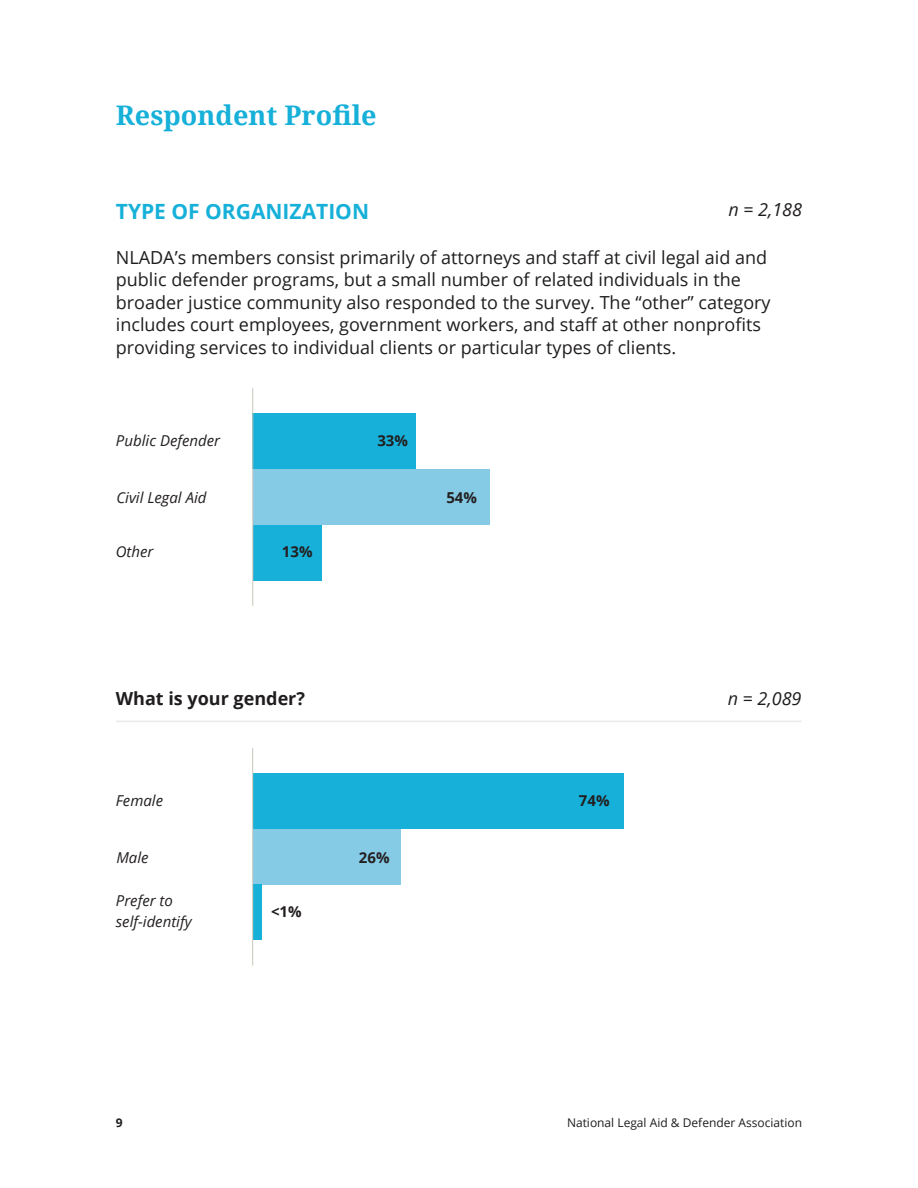
<style>
.page{position:relative;width:918px;height:1188px;background:#fff}
.page>*{position:absolute;margin:0;border:0;box-sizing:border-box;transform-origin:0 0}
.t1{font:700 27px "Droid Serif";color:#16b0d9}
.t2{font:700 21px "Open Sans";color:#16b0d9}
.t3{font:18px/22.5px "Open Sans";color:#201d1e}
.t4{font:700 18px "Open Sans";color:#201d1e}
.t5{font:italic 18px "Open Sans";color:#201d1e}
.t6{font:italic 15px "Open Sans";color:#231f20}
.t7{font:700 15px "Open Sans";color:#231f20}
.t8{font:12px "Open Sans";color:#201d1e}
.t9{font:700 12px "Open Sans";color:#201d1e}
</style>
<div class="page">
<div style="left:253px;top:773px;width:371px;height:56px;background:#16b0d9"></div>
<div style="left:253px;top:413px;width:163px;height:56px;background:#16b0d9"></div>
<div style="left:253px;top:829px;width:147px;height:56px;background:#86cbe6"></div>
<div style="left:254px;top:469px;width:236px;height:56px;background:#86cbe6"></div>
<div style="left:253px;top:885px;width:9px;height:55px;background:#16b0d9"></div>
<div style="left:253px;top:525px;width:68px;height:56px;background:#16b0d9"></div>
<hr style="left:252px;top:748px;width:1px;height:218px;background:#c7c7ba">
<hr style="left:252px;top:388px;width:1px;height:218px;background:#c7c7ba">
<hr style="left:116px;top:721px;width:686px;height:1px;background:#231f20">
<p class="t1" style="left:116px;top:97px;width:262px">Respondent Profile</p>
<p class="t5" style="left:728px;top:197px;width:75px">n = 2,188</p>
<p class="t2" style="left:116px;top:196px;width:255px">TYPE OF ORGANIZATION</p>
<p class="t3" style="left:116px;top:245px;width:656px">NLADA’s members consist primarily of attorneys and staff at civil legal aid and public defender programs, but a small number of related individuals in the broader justice community also responded to the survey. The “other” category includes court employees, government workers, and staff at other nonprofits providing services to individual clients or particular types of clients.</p>
<p class="t6" style="left:116px;top:431px;width:106px">Public Defender</p>
<p class="t7" style="left:377px;top:430px;width:32px">33%</p>
<p class="t6" style="left:116px;top:487px;width:92px">Civil Legal Aid</p>
<p class="t7" style="left:446px;top:487px;width:32px">54%</p>
<p class="t6" style="left:116px;top:541px;width:39px">Other</p>
<p class="t7" style="left:282px;top:541px;width:32px">13%</p>
<p class="t4" style="left:116px;top:686px;width:191px">What is your gender?</p>
<p class="t5" style="left:728px;top:686px;width:75px">n = 2,089</p>
<p class="t6" style="left:116px;top:790px;width:49px">Female</p>
<p class="t6" style="left:116px;top:847px;width:34px">Male</p>
<p class="t6" style="left:116px;top:890px;width:59px">Prefer to</p>
<p class="t6" style="left:116px;top:911px;width:77px">self-identify</p>
<p class="t7" style="left:271px;top:901px;width:32px">&lt;1%</p>
<p class="t7" style="left:359px;top:847px;width:32px">26%</p>
<p class="t7" style="left:579px;top:790px;width:32px">74%</p>
<p class="t9" style="left:116px;top:1114px;width:8px">9</p>
<p class="t8" style="left:567px;top:1114px;width:237px">National Legal Aid &amp; Defender Association</p>
</div>
